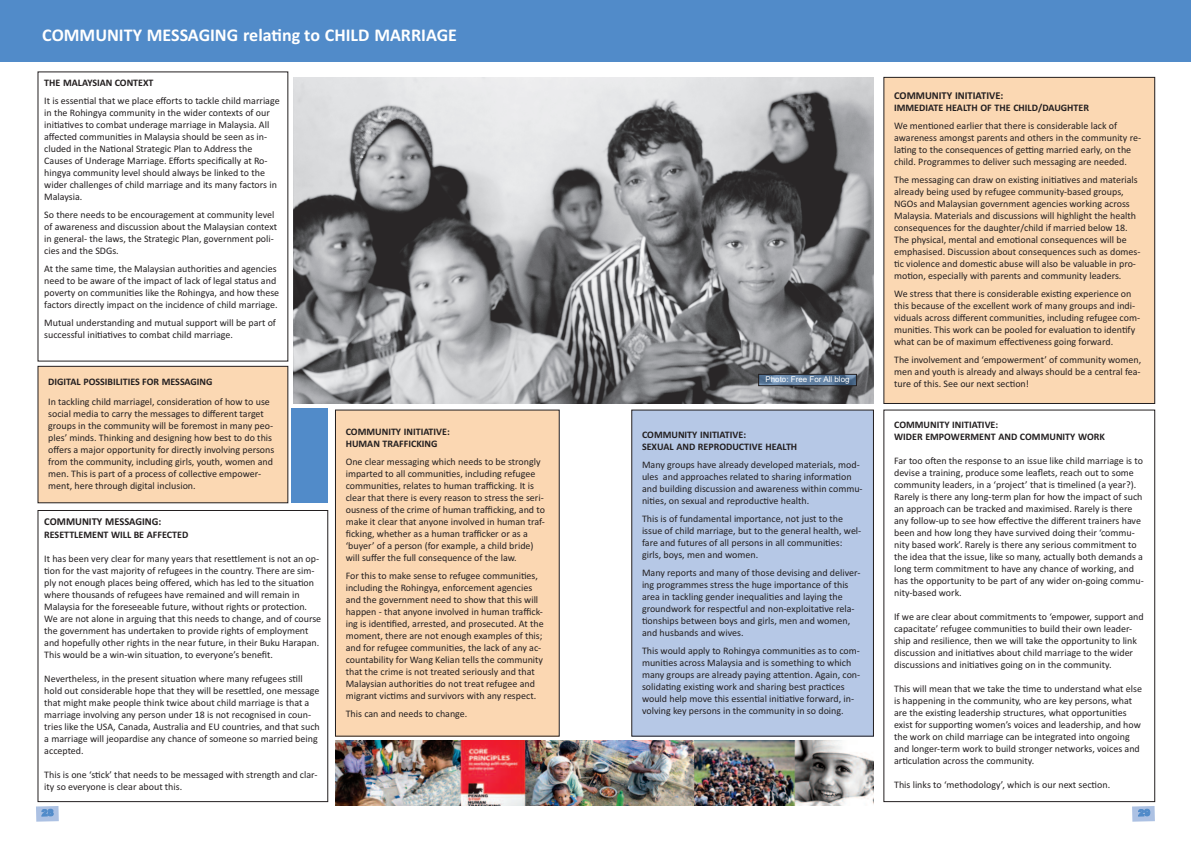
<style>
.page{position:relative;width:1191px;height:842px;background:#fff}
.page>*{position:absolute;margin:0;border:0;box-sizing:border-box;transform-origin:0 0}
.t1{font:700 18px "Calibri";color:#fff}
.t2{font:700 10.5px "Calibri";color:#231f20}
.t3{font:10px/12px "Calibri";color:#231f20}
.t4{font:700 10px/12px "Calibri";color:#231f20}
.t5{font:8px "Arial";color:#fff}
</style>
<div class="page">
<img style="left:293px;top:77px;width:580px;height:327px">
<div style="left:884px;top:77px;width:270px;height:326px;background:#fbd8b3"></div>
<div style="left:883px;top:77px;width:272px;height:327px;border:1px solid #231f20"></div>
<div style="left:335px;top:410px;width:224px;height:326px;background:#fbd7b2"></div>
<div style="left:632px;top:410px;width:241px;height:326px;background:#b6c8e6"></div>
<div style="left:38px;top:510px;width:290px;height:292px;border:1px solid #231f20"></div>
<div style="left:883px;top:410px;width:272px;height:392px;border:1px solid #231f20"></div>
<img style="left:335px;top:740px;width:538px;height:66px">
<div style="left:0;top:0;width:1191px;height:62px;background:#518bc9"></div>
<div style="left:759px;top:374px;width:97px;height:11px;background:#518bc9;opacity:.52"></div>
<div style="left:758px;top:374px;width:98px;height:12px;border:1px solid #231f20"></div>
<div style="left:38px;top:366px;width:250px;height:137px;background:#fbd8b3"></div>
<div style="left:38px;top:366px;width:250px;height:137px;border:1px solid #231f20"></div>
<div style="left:292px;top:409px;width:36px;height:94px;background:#518bc9"></div>
<svg style="left:36px;top:806px;width:23px;height:16px"></svg>
<svg style="left:1132px;top:806px;width:22px;height:16px"></svg>
<h1 class="t1" style="left:42px;top:24px;width:416px">COMMUNITY MESSAGING relating to CHILD MARRIAGE</h1>
<p class="t4" style="left:44px;top:76px;width:111px">THE MALAYSIAN CONTEXT</p>
<p class="t3" style="left:44px;top:94px;width:237px">It is essential that we place efforts to tackle child marriage in the Rohingya community in the wider contexts of our initiatives to combat underage marriage in Malaysia. All affected communities in Malaysia should be seen as in&shy;cluded in the National Strategic Plan to Address the Causes of Underage Marriage. Efforts specifically at Ro&shy;hingya community level should always be linked to the wider challenges of child marriage and its many factors in Malaysia.</p>
<p class="t3" style="left:44px;top:208px;width:234px">So there needs to be encouragement at community level of awareness and discussion about the Malaysian context in general- the laws, the Strategic Plan, government poli&shy;cies and the SDGs.</p>
<p class="t3" style="left:44px;top:262px;width:236px">At the same time, the Malaysian authorities and agencies need to be aware of the impact of lack of legal status and poverty on communities like the Rohingya, and how these factors directly impact on the incidence of child marriage.</p>
<p class="t3" style="left:44px;top:316px;width:233px">Mutual understanding and mutual support will be part of successful initiatives to combat child marriage.</p>
<p class="t4" style="left:48px;top:376px;width:166px">DIGITAL POSSIBILITIES FOR MESSAGING</p>
<p class="t5" style="left:765px;top:375px;width:86px">Photo: Free For All blog</p>
<p class="t3" style="left:48px;top:396px;width:228px">In tackling child marriagel, consideration of how to use social media to carry the messages to different target groups in the community will be foremost in many peo&shy;ples’ minds. Thinking and designing how best to do this offers a major opportunity for directly involving persons from the community, including girls, youth, women and men. This is part of a process of collective empower&shy;ment, here through digital inclusion.</p>
<p class="t4" style="left:346px;top:425px;width:106px">COMMUNITY INITIATIVE:<br>HUMAN TRAFFICKING</p>
<p class="t3" style="left:346px;top:455px;width:201px">One clear messaging which needs to be strongly imparted to all communities, including refugee communities, relates to human trafficking. It is clear that there is every reason to stress the seri&shy;ousness of the crime of human trafficking, and to make it clear that anyone involved in human traf&shy;ficking, whether as a human trafficker or as a ‘buyer’ of a person (for example, a child bride) will suffer the full consequence of the law.</p>
<p class="t3" style="left:346px;top:569px;width:199px">For this to make sense to refugee communities, including the Rohingya, enforcement agencies and the government need to show that this will happen - that anyone involved in human traffick&shy;ing is identified, arrested, and prosecuted. At the moment, there are not enough examples of this; and for refugee communities, the lack of any ac&shy;countability for Wang Kelian tells the community that the crime is not treated seriously and that Malaysian authorities do not treat refugee and migrant victims and survivors with any respect.</p>
<p class="t3" style="left:346px;top:707px;width:123px">This can and needs to change.</p>
<p class="t4" style="left:642px;top:428px;width:157px">COMMUNITY INITIATIVE:<br>SEXUAL AND REPRODUCTIVE HEALTH</p>
<p class="t3" style="left:642px;top:458px;width:222px">Many groups have already developed materials, mod&shy;ules and approaches related to sharing information and building discussion and awareness within commu&shy;nities, on sexual and reproductive health.</p>
<p class="t3" style="left:642px;top:512px;width:221px">This is of fundamental importance, not just to the issue of child marriage, but to the general health, wel&shy;fare and futures of all persons in all communities: girls, boys, men and women.</p>
<p class="t3" style="left:642px;top:566px;width:220px">Many reports and many of those devising and deliver&shy;ing programmes stress the huge importance of this area in tackling gender inequalities and laying the groundwork for respectful and non-exploitative rela&shy;tionships between boys and girls, men and women, and husbands and wives.</p>
<p class="t3" style="left:642px;top:644px;width:220px">This would apply to Rohingya communities as to com&shy;munities across Malaysia and is something to which many groups are already paying attention. Again, con&shy;solidating existing work and sharing best practices would help move this essential initiative forward, in&shy;volving key persons in the community in so doing.</p>
<p class="t2" style="left:44px;top:515px;width:119px">COMMUNITY MESSAGING:</p>
<p class="t4" style="left:44px;top:528px;width:146px">RESETTLEMENT WILL BE AFFECTED</p>
<p class="t3" style="left:44px;top:552px;width:278px">It has been very clear for many years that resettlement is not an op&shy;tion for the vast majority of refugees in the country. There are sim&shy;ply not enough places being offered, which has led to the situation where thousands of refugees have remained and will remain in Malaysia for the foreseeable future, without rights or protection.<br>We are not alone in arguing that this needs to change, and of course the government has undertaken to provide rights of employment and hopefully other rights in the near future, in their Buku Harapan.<br>This would be a win-win situation, to everyone’s benefit.</p>
<p class="t3" style="left:44px;top:672px;width:277px">Nevertheless, in the present situation where many refugees still hold out considerable hope that they will be resettled, one message that might make people think twice about child marriage is that a marriage involving any person under 18 is not recognised in coun&shy;tries like the USA, Canada, Australia and EU countries, and that such a marriage will jeopardise any chance of someone so married being accepted.</p>
<p class="t3" style="left:44px;top:768px;width:275px">This is one ‘stick’ that needs to be messaged with strength and clar&shy;ity so everyone is clear about this.</p>
<p class="t2" style="left:894px;top:89px;width:111px">COMMUNITY INITIATIVE:</p>
<p class="t4" style="left:894px;top:102px;width:196px">IMMEDIATE HEALTH OF THE CHILD/DAUGHTER</p>
<p class="t3" style="left:894px;top:120px;width:248px">We mentioned earlier that there is considerable lack of awareness amongst parents and others in the community re&shy;lating to the consequences of getting married early, on the child. Programmes to deliver such messaging are needed.</p>
<p class="t3" style="left:894px;top:174px;width:248px">The messaging can draw on existing initiatives and materials already being used by refugee community-based groups, NGOs and Malaysian government agencies working across Malaysia. Materials and discussions will highlight the health consequences for the daughter/child if married below 18.<br>The physical, mental and emotional consequences will be emphasised. Discussion about consequences such as domes&shy;tic violence and domestic abuse will also be valuable in pro&shy;motion, especially with parents and community leaders.</p>
<p class="t3" style="left:894px;top:288px;width:247px">We stress that there is considerable existing experience on this because of the excellent work of many groups and indi&shy;viduals across different communities, including refugee com&shy;munities. This work can be pooled for evaluation to identify what can be of maximum effectiveness going forward.</p>
<p class="t3" style="left:894px;top:354px;width:249px;text-align:justify">The involvement and ‘empowerment’ of community women, men and youth is already and always should be a central fea&shy;ture of this. See our next section!</p>
<p class="t4" style="left:894px;top:419px;width:212px">COMMUNITY INITIATIVE:<br>WIDER EMPOWERMENT AND COMMUNITY WORK</p>
<p class="t3" style="left:894px;top:455px;width:251px">Far too often the response to an issue like child marriage is to devise a training, produce some leaflets, reach out to some community leaders, in a ‘project’ that is timelined (a year?).<br>Rarely is there any long-term plan for how the impact of such an approach can be tracked and maximised. Rarely is there any follow-up to see how effective the different trainers have been and how long they have survived doing their ‘commu&shy;nity based work’. Rarely is there any serious commitment to the idea that the issue, like so many, actually both demands a long term commitment to have any chance of working, and has the opportunity to be part of any wider on-going commu&shy;nity-based work.</p>
<p class="t3" style="left:894px;top:611px;width:251px">If we are clear about commitments to ‘empower, support and capacitate’ refugee communities to build their own leader&shy;ship and resilience, then we will take the opportunity to link discussion and initiatives about child marriage to the wider discussions and initiatives going on in the community.</p>
<p class="t3" style="left:894px;top:683px;width:249px">This will mean that we take the time to understand what else is happening in the community, who are key persons, what are the existing leadership structures, what opportunities exist for supporting women’s voices and leadership, and how the work on child marriage can be integrated into ongoing and longer-term work to build stronger networks, voices and articulation across the community.</p>
<p class="t3" style="left:894px;top:779px;width:218px">This links to ‘methodology’, which is our next section.</p>
</div>
